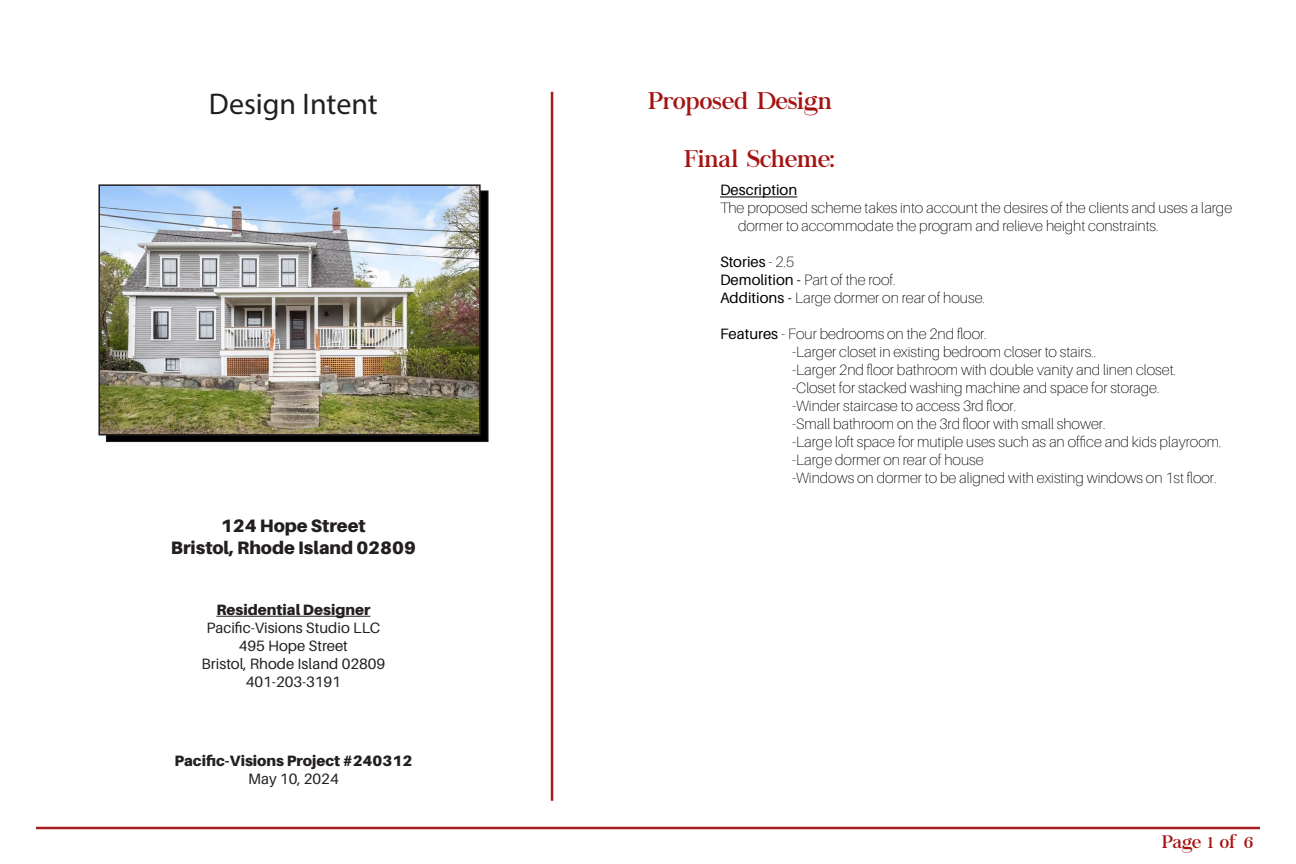
<style>
.page{position:relative;width:1296px;height:864px;background:#fff}
.page>*{position:absolute;margin:0;border:0;box-sizing:border-box;transform-origin:0 0}
.t1{font:30px "Myriad Pro";color:#231f20}
.t2{font:24px "Chapaza";color:#a51311}
.t3{font:900 18px "Aileron";color:#231f20}
.t4{font:18px "Chapaza";letter-spacing:-.01em;color:#a51311}
.t5{font:100 15px/18px "Aileron";color:#000}
.t6{font:15px "Aileron";color:#231f20}
.t7{font:900 15px "Aileron";color:#231f20}
.t8{font:15px "Aileron";color:#000}
.s1{font-weight:100}
.s2{font-weight:400}
</style>
<div class="page">
<hr style="left:36px;top:827px;width:1224px;height:2px;background:#a51d21">
<hr style="left:216px;top:616px;width:154px;height:1px;background:#231f20">
<hr style="left:720px;top:197px;width:77px;height:1px;background:#000">
<hr style="left:551px;top:92px;width:2px;height:709px;background:#a51d21">
<div style="left:106px;top:191px;width:382px;height:251px;background:#000"></div>
<img style="left:101px;top:187px;width:377px;height:246px">
<div style="left:98px;top:184px;width:383px;height:252px;border:2px solid #231f20"></div>
<p class="t1" style="left:209px;top:86px;width:170px">Design Intent</p>
<p class="t3" style="left:221px;top:515px;width:146px">124 Hope Street</p>
<p class="t3" style="left:171px;top:537px;width:247px">Bristol, Rhode Island 02809</p>
<p class="t7" style="left:216px;top:601px;width:156px">Residential Designer</p>
<p class="t6" style="left:206px;top:619px;width:175px">Pacific-Visions Studio LLC</p>
<p class="t6" style="left:239px;top:637px;width:111px">495 Hope Street</p>
<p class="t6" style="left:202px;top:655px;width:185px">Bristol, Rhode Island 02809</p>
<p class="t6" style="left:246px;top:673px;width:97px">401-203-3191</p>
<p class="t7" style="left:174px;top:752px;width:239px">Pacific-Visions Project #240312</p>
<p class="t6" style="left:248px;top:770px;width:92px">May 10, 2024</p>
<p class="t2" style="left:648px;top:87px;width:185px">Proposed Design</p>
<p class="t2" style="left:684px;top:144px;width:152px">Final Scheme:</p>
<p class="t8" style="left:720px;top:182px;width:79px">Description</p>
<p class="t5" style="left:738px;top:199px;width:496px;text-indent:-18px">The proposed scheme takes into account the desires of the clients and uses a large dormer to accommodate the program and relieve height constraints.</p>
<p class="t8" style="left:720px;top:254px;width:76px">Stories <span class="s1">- 2.5</span></p>
<p class="t5" style="left:720px;top:271px;width:177px"><span class="s2">Demolition -</span> Part of the roof.</p>
<p class="t5" style="left:720px;top:289px;width:267px"><span class="s2">Additions -</span> Large dormer on rear of house.</p>
<p class="t5" style="left:720px;top:325px;width:268px"><span class="s2">Features</span> - Four bedrooms on the 2nd floor.</p>
<p class="t5" style="left:792px;top:343px;width:306px">-Larger closet in existing bedroom closer to stairs..</p>
<p class="t5" style="left:792px;top:361px;width:386px">-Larger 2nd floor bathroom with double vanity and linen closet.</p>
<p class="t5" style="left:792px;top:379px;width:369px">-Closet for stacked washing machine and space for storage.</p>
<p class="t5" style="left:792px;top:397px;width:226px">-Winder staircase to access 3rd floor.</p>
<p class="t5" style="left:792px;top:415px;width:315px">-Small bathroom on the 3rd floor with small shower.</p>
<p class="t5" style="left:792px;top:433px;width:431px">-Large loft space for mutiple uses such as an office and kids playroom.</p>
<p class="t5" style="left:792px;top:451px;width:193px">-Large dormer on rear of house</p>
<p class="t5" style="left:792px;top:469px;width:426px">-Windows on dormer to be aligned with existing windows on 1st floor.</p>
<p class="t4" style="left:1162px;top:831px;width:93px">Page 1 of 6</p>
</div>
